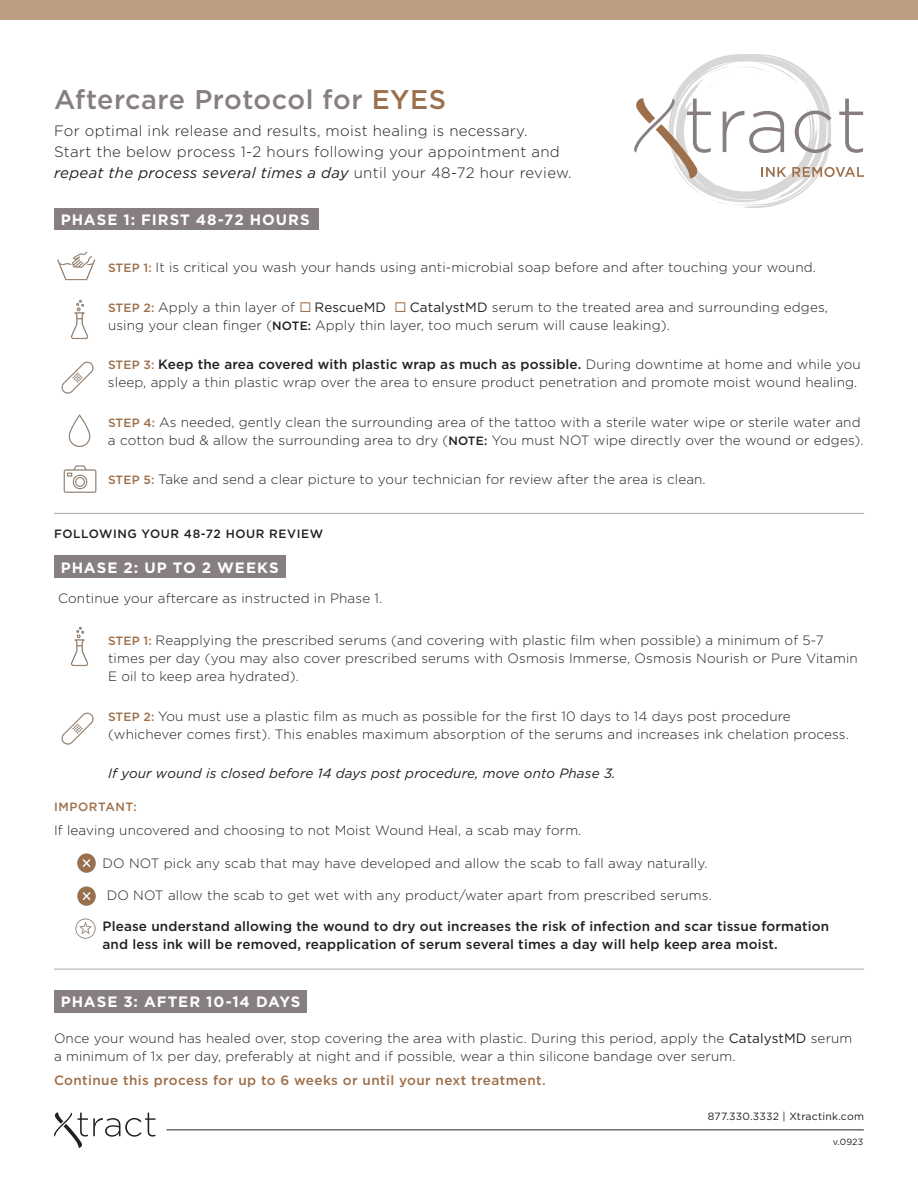
<style>
.page{position:relative;width:918px;height:1188px;background:#fff}
.page>*{position:absolute;margin:0;border:0;box-sizing:border-box;transform-origin:0 0}
.t1{font:500 27px "Gotham";letter-spacing:.02em;color:#867e81}
.t2{font:300 15px/21px "Gotham";letter-spacing:.02em;color:#231f20}
.t3{font:700 15px "Gotham";letter-spacing:.065em;color:#fff}
.t4{font:300 13.5px/18px "Gotham";letter-spacing:.01em;color:#231f20}
.t5{font:500 13.5px/18px "Gotham";letter-spacing:.01em;color:#231f20}
.t6{font:italic 13.5px "Gotham";letter-spacing:.01em;color:#231f20}
.t7{font:500 13.5px "Gotham";letter-spacing:.03em;color:#9d6f4b}
.t8{font:500 12px "Gotham";letter-spacing:.05em;color:#231f20}
.t9{font:500 12px "Gotham";letter-spacing:.05em;color:#9d6f4b}
.t10{font:10.5px "Gotham";letter-spacing:.02em;color:#231f20}
.t11{font:9px "Gotham";color:#231f20}
.s1{color:#9d6f4b}
.s2{font-weight:400;font-style:italic}
.s3{font-weight:500;font-size:12px;color:#9d6f4b}
.s4{font-weight:400}
.s5{font-weight:500;font-size:12px}
.s6{font-weight:500}
</style>
<div class="page">
<hr style="left:166px;top:1130px;width:698px;height:1px;background:#231f20">
<svg style="left:54px;top:1112px;width:102px;height:36px"></svg>
<div style="left:0;top:0;width:918px;height:19px;background:#bc9d82"></div>
<svg style="left:634px;top:54px;width:230px;height:154px"></svg>
<div style="left:54px;top:555px;width:232px;height:23px;background:#867e81"></div>
<div style="left:54px;top:208px;width:265px;height:21px;background:#867e81"></div>
<img style="left:71px;top:299px;width:18px;height:40px">
<img style="left:68px;top:414px;width:23px;height:33px">
<img style="left:61px;top:361px;width:33px;height:33px">
<img style="left:57px;top:251px;width:39px;height:30px">
<img style="left:63px;top:465px;width:34px;height:28px">
<img style="left:71px;top:626px;width:18px;height:40px">
<img style="left:61px;top:712px;width:33px;height:33px">
<hr style="left:54px;top:513px;width:810px;height:1px;background:#aea8aa">
<hr style="left:54px;top:969px;width:810px;height:1px;background:#aea8aa">
<img style="left:77px;top:853px;width:19px;height:20px">
<img style="left:77px;top:886px;width:19px;height:20px">
<img style="left:75px;top:918px;width:21px;height:21px">
<div style="left:54px;top:990px;width:253px;height:22px;background:#867e81"></div>
<h1 class="t1" style="left:54px;top:82px;width:394px">Aftercare Protocol for <span class="s1">EYES</span></h1>
<p class="t2" style="left:54px;top:120px;width:519px">For optimal ink release and results, moist healing is necessary.<br>Start the below process 1-2 hours following your appointment and <span class="s2">repeat the process several times a day</span> until your 48-72 hour review.</p>
<p class="t3" style="left:61px;top:209px;width:250px">PHASE 1: FIRST 48-72 HOURS</p>
<p class="t4" style="left:108px;top:258px;width:709px"><span class="s3">STEP 1:</span> It is critical you wash your hands using anti-microbial soap before and after touching your wound.</p>
<p class="t4" style="left:108px;top:297px;width:721px"><span class="s3">STEP 2:</span> Apply a thin layer of <span class="s1">◻</span> <span class="s4">RescueMD</span> <span class="s1">◻</span> <span class="s4">CatalystMD</span> serum to the treated area and surrounding edges, using your clean finger (<span class="s5">NOTE:</span> Apply thin layer, too much serum will cause leaking).</p>
<p class="t4" style="left:108px;top:355px;width:754px"><span class="s3">STEP 3:</span> <span class="s6">Keep the area covered with plastic wrap as much as possible.</span> During downtime at home and while you sleep, apply a thin plastic wrap over the area to ensure product penetration and promote moist wound healing.</p>
<p class="t4" style="left:108px;top:413px;width:757px"><span class="s3">STEP 4:</span> As needed, gently clean the surrounding area of the tattoo with a sterile water wipe or sterile water and a cotton bud &amp; allow the surrounding area to dry (<span class="s5">NOTE:</span> You must NOT wipe directly over the wound or edges).</p>
<p class="t4" style="left:108px;top:470px;width:599px"><span class="s3">STEP 5:</span> Take and send a clear picture to your technician for review after the area is clean.</p>
<p class="t8" style="left:54px;top:526px;width:271px">FOLLOWING YOUR 48-72 HOUR REVIEW</p>
<p class="t3" style="left:61px;top:557px;width:219px">PHASE 2: UP TO 2 WEEKS</p>
<p class="t4" style="left:58px;top:589px;width:326px">Continue your aftercare as instructed in Phase 1.</p>
<p class="t4" style="left:108px;top:631px;width:751px"><span class="s3">STEP 1:</span> Reapplying the prescribed serums (and covering with plastic film when possible) a minimum of 5-7 times per day (you may also cover prescribed serums with Osmosis Immerse, Osmosis Nourish or Pure Vitamin<br>E oil to keep area hydrated).</p>
<p class="t4" style="left:108px;top:707px;width:742px"><span class="s3">STEP 2:</span> You must use a plastic film as much as possible for the first 10 days to 14 days post procedure (whichever comes first). This enables maximum absorption of the serums and increases ink chelation process.</p>
<p class="t6" style="left:108px;top:765px;width:509px">If your wound is closed before 14 days post procedure, move onto Phase 3.</p>
<p class="t9" style="left:54px;top:798px;width:84px">IMPORTANT:</p>
<p class="t4" style="left:54px;top:821px;width:529px">If leaving uncovered and choosing to not Moist Wound Heal, a scab may form.</p>
<p class="t4" style="left:103px;top:854px;width:606px">DO NOT pick any scab that may have developed and allow the scab to fall away naturally.</p>
<p class="t4" style="left:107px;top:885px;width:607px">DO NOT allow the scab to get wet with any product/water apart from prescribed serums.</p>
<p class="t5" style="left:103px;top:917px;width:728px">Please understand allowing the wound to dry out increases the risk of infection and scar tissue formation and less ink will be removed, reapplication of serum several times a day will help keep area moist.</p>
<p class="t3" style="left:61px;top:992px;width:241px">PHASE 3: AFTER 10-14 DAYS</p>
<p class="t4" style="left:54px;top:1029px;width:800px">Once your wound has healed over, stop covering the area with plastic. During this period, apply the <span class="s4">CatalystMD</span> serum a minimum of 1x per day, preferably at night and if possible, wear a thin silicone bandage over serum.</p>
<p class="t7" style="left:54px;top:1072px;width:493px">Continue this process for up to 6 weeks or until your next treatment.</p>
<p class="t10" style="left:708px;top:1110px;width:158px">877.330.3332 | Xtractink.com</p>
<p class="t11" style="left:833px;top:1136px;width:32px">v.0923</p>
</div>
